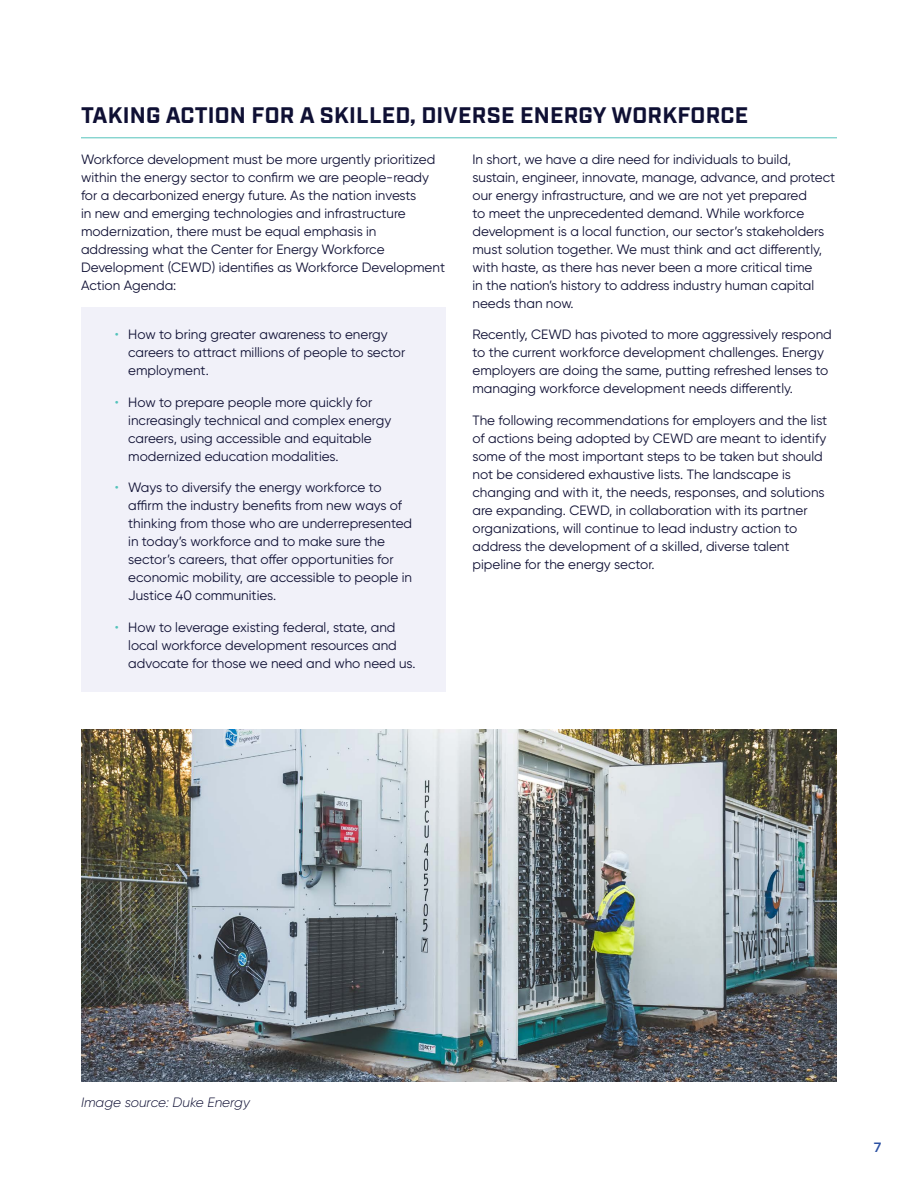
<style>
.page{position:relative;width:918px;height:1188px;background:#fff}
.page>*{position:absolute;margin:0;border:0;box-sizing:border-box;transform-origin:0 0}
.t1{font:700 22.5px "Industry";letter-spacing:.01em;color:#0f1034}
.t2{font:13.5px/18px "Gilroy";color:#0f1034}
.t3{font:italic 300 13.5px "Gilroy";color:#0f1034}
.t4{font:600 13.5px "Industry";color:#2b50a2}
.s1{color:#54c3bb}
</style>
<div class="page">
<img style="left:81px;top:729px;width:756px;height:353px">
<hr style="left:81px;top:137px;width:756px;height:1px;background:#54c3bb">
<div style="left:81px;top:307px;width:365px;height:384px;background:#f1f1f9"></div>
<h1 class="t1" style="left:81px;top:102px;width:669px">TAKING ACTION FOR A SKILLED, DIVERSE ENERGY WORKFORCE</h1>
<p class="t2" style="left:472px;top:150px;width:364px">In short, we have a dire need for individuals to build, sustain, engineer, innovate, manage, advance, and protect our energy infrastructure, and we are not yet prepared<br>to meet the unprecedented demand. While workforce development is a local function, our sector’s stakeholders must solution together. We must think and act differently, with haste, as there has never been a more critical time<br>in the nation’s history to address industry human capital needs than now.</p>
<p class="t2" style="left:472px;top:325px;width:361px">Recently, CEWD has pivoted to more aggressively respond to the current workforce development challenges. Energy employers are doing the same, putting refreshed lenses to managing workforce development needs differently.</p>
<p class="t2" style="left:472px;top:411px;width:356px">The following recommendations for employers and the list of actions being adopted by CEWD are meant to identify some of the most important steps to be taken but should not be considered exhaustive lists. The landscape is changing and with it, the needs, responses, and solutions are expanding. CEWD, in collaboration with its partner organizations, will continue to lead industry action to address the development of a skilled, diverse talent pipeline for the energy sector.</p>
<p class="t2" style="left:81px;top:150px;width:366px">Workforce development must be more urgently prioritized within the energy sector to confirm we are people-ready for a decarbonized energy future. As the nation invests<br>in new and emerging technologies and infrastructure modernization, there must be equal emphasis in addressing what the Center for Energy Workforce Development (CEWD) identifies as Workforce Development Action Agenda:</p>
<p class="t2" style="left:128px;top:325px;width:279px;text-indent:-14px"><span class="s1">•</span> How to bring greater awareness to energy careers to attract millions of people to sector employment.</p>
<p class="t2" style="left:128px;top:393px;width:264px;text-indent:-14px"><span class="s1">•</span> How to prepare people more quickly for increasingly technical and complex energy careers, using accessible and equitable modernized education modalities.</p>
<p class="t2" style="left:128px;top:478px;width:285px;text-indent:-14px"><span class="s1">•</span> Ways to diversify the energy workforce to affirm the industry benefits from new ways of thinking from those who are underrepresented in today’s workforce and to make sure the sector’s careers, that offer opportunities for economic mobility, are accessible to people in Justice 40 communities.</p>
<p class="t2" style="left:128px;top:618px;width:289px;text-indent:-14px"><span class="s1">•</span> How to leverage existing federal, state, and local workforce development resources and advocate for those we need and who need us.</p>
<p class="t3" style="left:81px;top:1094px;width:170px">Image source: Duke Energy</p>
<p class="t4" style="left:874px;top:1140px;width:9px">7</p>
</div>
